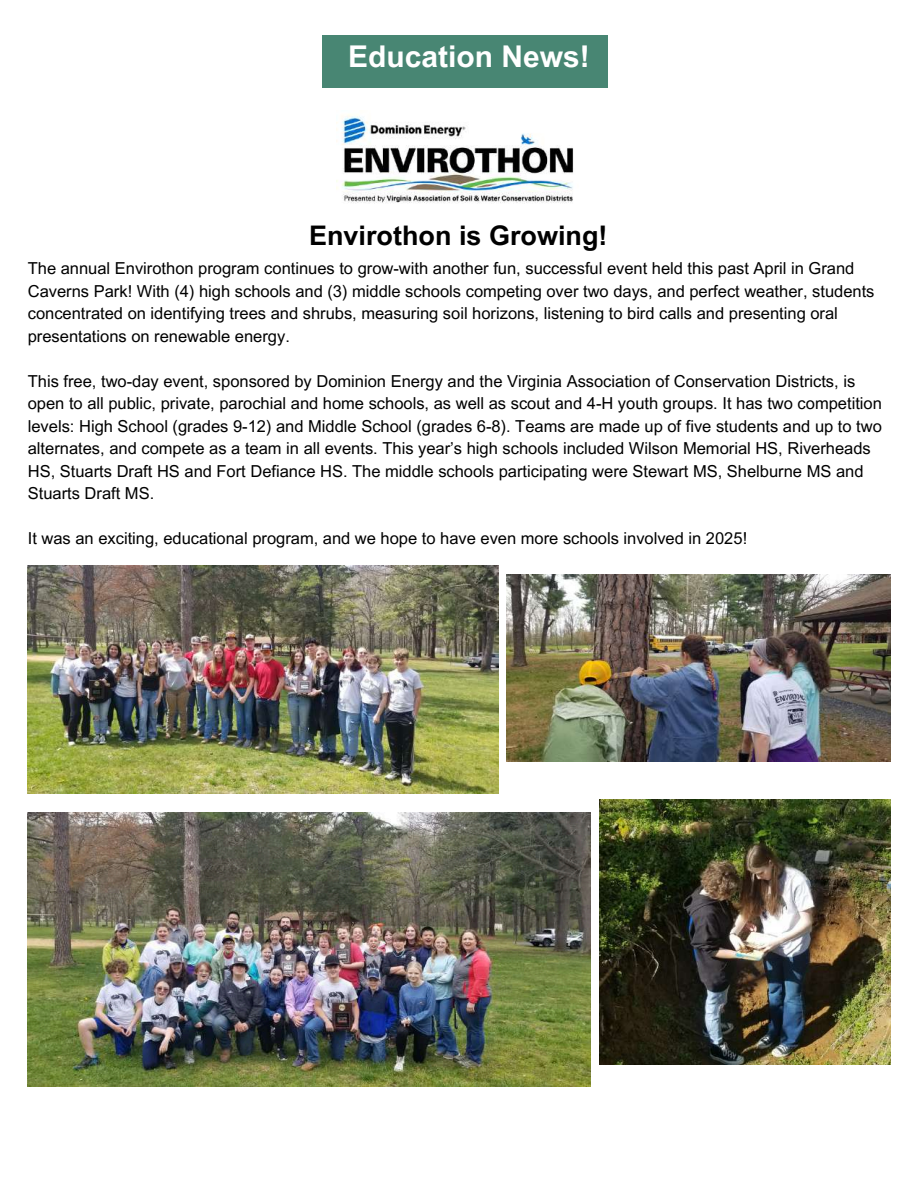
<style>
.page{position:relative;width:918px;height:1188px;background:#fff}
.page>*{position:absolute;margin:0;border:0;box-sizing:border-box;transform-origin:0 0}
.t1{font:700 30px "Arial MT Pro";color:#fff}
.t2{font:700 27px "Arial MT Pro";color:#000}
.t3{font:16.5px/22.5px "Arial MT Pro";color:#000}
</style>
<div class="page">
<div style="left:322px;top:36px;width:286px;height:52px;background:#488673"></div>
<img style="left:337px;top:114px;width:237px;height:89px">
<img style="left:28px;top:565px;width:470px;height:229px">
<img style="left:28px;top:813px;width:562px;height:273px">
<img style="left:506px;top:575px;width:384px;height:186px">
<img style="left:599px;top:800px;width:291px;height:264px">
<h1 class="t1" style="left:348px;top:45px;width:243px">Education News!</h1>
<h2 class="t2" style="left:309px;top:226px;width:300px">Envirothon is Growing!</h2>
<p class="t3" style="left:28px;top:259px;width:848px">The annual Envirothon program continues to grow-with another fun, successful event held this past April in Grand Caverns Park! With (4) high schools and (3) middle schools competing over two days, and perfect weather, students concentrated on identifying trees and shrubs, measuring soil horizons, listening to bird calls and presenting oral presentations on renewable energy.</p>
<p class="t3" style="left:28px;top:372px;width:856px">This free, two-day event, sponsored by Dominion Energy and the Virginia Association of Conservation Districts, is open to all public, private, parochial and home schools, as well as scout and 4-H youth groups. It has two competition levels: High School (grades 9-12) and Middle School (grades 6-8). Teams are made up of five students and up to two alternates, and compete as a team in all events. This year’s high schools included Wilson Memorial HS, Riverheads HS, Stuarts Draft HS and Fort Defiance HS. The middle schools participating were Stewart MS, Shelburne MS and Stuarts Draft MS.</p>
<p class="t3" style="left:28px;top:529px;width:721px">It was an exciting, educational program, and we hope to have even more schools involved in 2025!</p>
</div>
